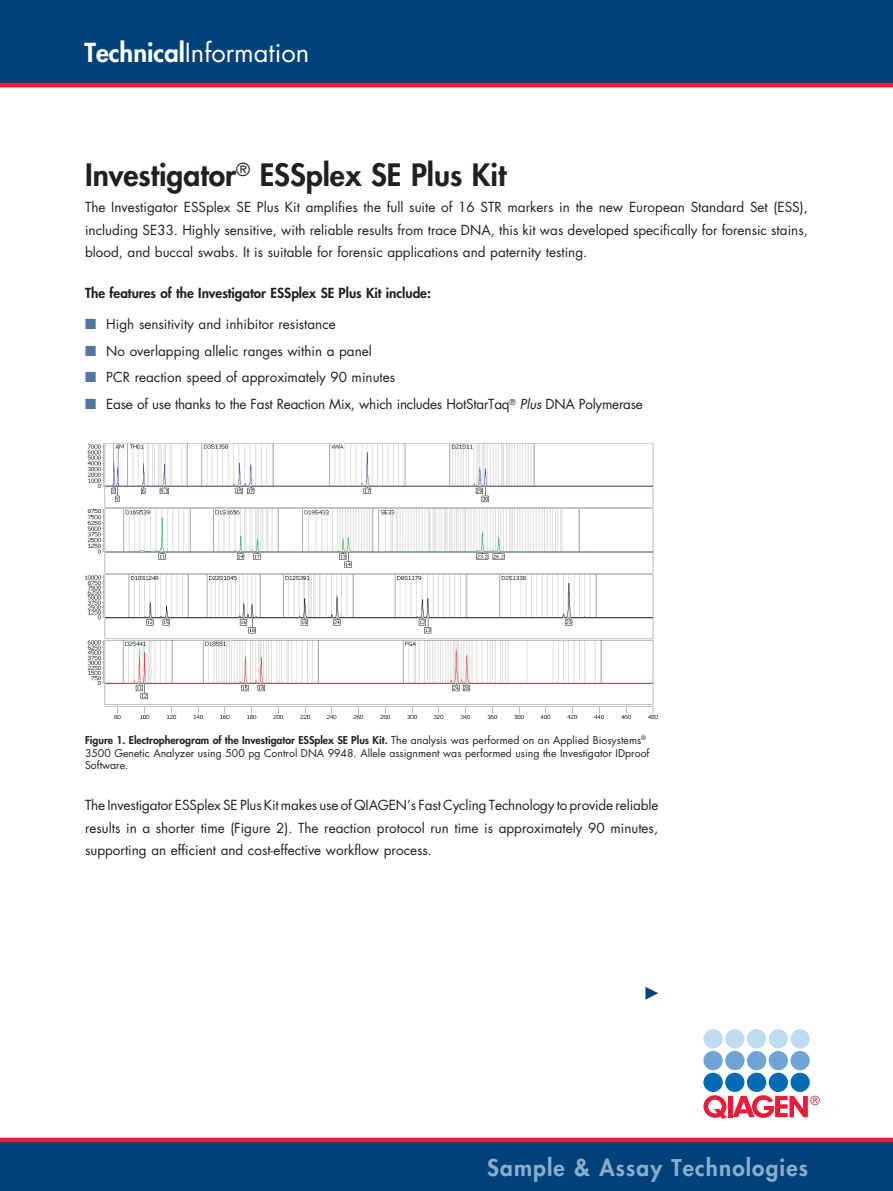
<style>
.page{position:relative;width:893px;height:1191px;background:#fff}
.page>*{position:absolute;margin:0;border:0;box-sizing:border-box;transform-origin:0 0}
.t1{font:800 30px "Futura";color:#231f20}
.t2{font:25.5px "Futura";color:#fff}
.t3{font:800 22.5px "Futura";letter-spacing:.05em;color:#8aaecc}
.t4{font:13.5px/22.5px "Futura";color:#231f20;text-align:justify}
.t5{font:13.5px "Futura";letter-spacing:-.02em;color:#231f20}
.t6{font:800 13.5px "Futura";color:#231f20}
.t7{font:10.5px/12.6px "Futura";color:#231f20}
.s1{font-weight:800}
.s2{color:#5476a5}
.s3{font-style:italic}
</style>
<div class="page">
<div style="left:0;top:0;width:893px;height:85px;background:#004279"></div>
<div style="left:0;top:1140px;width:893px;height:51px;background:#004279"></div>
<div style="left:0;top:1137px;width:893px;height:5px;background:#ed1a3a"></div>
<hr style="left:0;top:83px;width:893px;height:4px;background:#ed1a3a">
<div style="left:703px;top:1072px;width:20px;height:20px;background:#006cb7;border-radius:50%"></div>
<div style="left:725px;top:1072px;width:19px;height:20px;background:#006cb7;border-radius:50%"></div>
<div style="left:747px;top:1072px;width:19px;height:20px;background:#006cb7;border-radius:50%"></div>
<div style="left:769px;top:1072px;width:19px;height:20px;background:#006cb7;border-radius:50%"></div>
<div style="left:790px;top:1072px;width:20px;height:20px;background:#006cb7;border-radius:50%"></div>
<div style="left:703px;top:1051px;width:20px;height:19px;background:#6fa4d7;border-radius:50%"></div>
<div style="left:725px;top:1051px;width:19px;height:19px;background:#6fa4d7;border-radius:50%"></div>
<div style="left:747px;top:1051px;width:19px;height:19px;background:#6fa4d7;border-radius:50%"></div>
<div style="left:769px;top:1051px;width:19px;height:19px;background:#6fa4d7;border-radius:50%"></div>
<div style="left:790px;top:1051px;width:20px;height:19px;background:#6fa4d7;border-radius:50%"></div>
<div style="left:703px;top:1029px;width:20px;height:19px;background:#beddf3;border-radius:50%"></div>
<div style="left:725px;top:1029px;width:19px;height:19px;background:#beddf3;border-radius:50%"></div>
<div style="left:747px;top:1029px;width:19px;height:19px;background:#beddf3;border-radius:50%"></div>
<div style="left:769px;top:1029px;width:19px;height:19px;background:#beddf3;border-radius:50%"></div>
<div style="left:790px;top:1029px;width:20px;height:19px;background:#beddf3;border-radius:50%"></div>
<svg style="left:703px;top:1095px;width:24px;height:23px"></svg>
<div style="left:727px;top:1096px;width:5px;height:21px;background:#ed1a3a"></div>
<svg style="left:733px;top:1095px;width:87px;height:22px"></svg>
<img style="left:85px;top:443px;width:573px;height:276px">
<svg style="left:645px;top:987px;width:13px;height:12px"></svg>
<h2 class="t2" style="left:85px;top:35px;width:226px"><span class="s1">Technical</span>Information</h2>
<h1 class="t1" style="left:85px;top:154px;width:423px">Investigator<sup>®</sup> ESSplex SE Plus Kit</h1>
<p class="t4" style="left:85px;top:196px;width:724px">The Investigator ESSplex SE Plus Kit amplifies the full suite of 16 STR markers in the new European Standard Set (ESS), including SE33. Highly sensitive, with reliable results from trace DNA, this kit was developed specifically for forensic stains, blood, and buccal swabs. It is suitable for forensic applications and paternity testing.</p>
<p class="t6" style="left:85px;top:284px;width:347px">The features of the Investigator ESSplex SE Plus Kit include:</p>
<p class="t4" style="left:85px;top:312px;width:252px"><span class="s2">■</span> High sensitivity and inhibitor resistance</p>
<p class="t4" style="left:85px;top:339px;width:288px"><span class="s2">■</span> No overlapping allelic ranges within a panel</p>
<p class="t4" style="left:85px;top:366px;width:312px"><span class="s2">■</span> PCR reaction speed of approximately 90 minutes</p>
<p class="t5" style="left:85px;top:395px;width:559px"><span class="s2">■</span> Ease of use thanks to the Fast Reaction Mix, which includes HotStarTaq<sup>®</sup> <span class="s3">Plus</span> DNA Polymerase</p>
<p class="t7" style="left:85px;top:733px;width:566px"><span class="s1">Figure 1. Electropherogram of the Investigator ESSplex SE Plus Kit.</span> The analysis was performed on an Applied Biosystems<sup>®<br></sup>3500 Genetic Analyzer using 500 pg Control DNA 9948. Allele assignment was performed using the Investigator IDproof<br>Software.</p>
<p class="t4" style="left:85px;top:794px;width:575px">The Investigator ESSplex SE Plus Kit makes use of QIAGEN’s Fast Cycling Technology to provide reliable results in a shorter time (Figure 2). The reaction protocol run time is approximately 90 minutes, supporting an efficient and cost-effective workflow process.</p>
<h3 class="t3" style="left:487px;top:1152px;width:322px">Sample &amp; Assay Technologies</h3>
</div>
